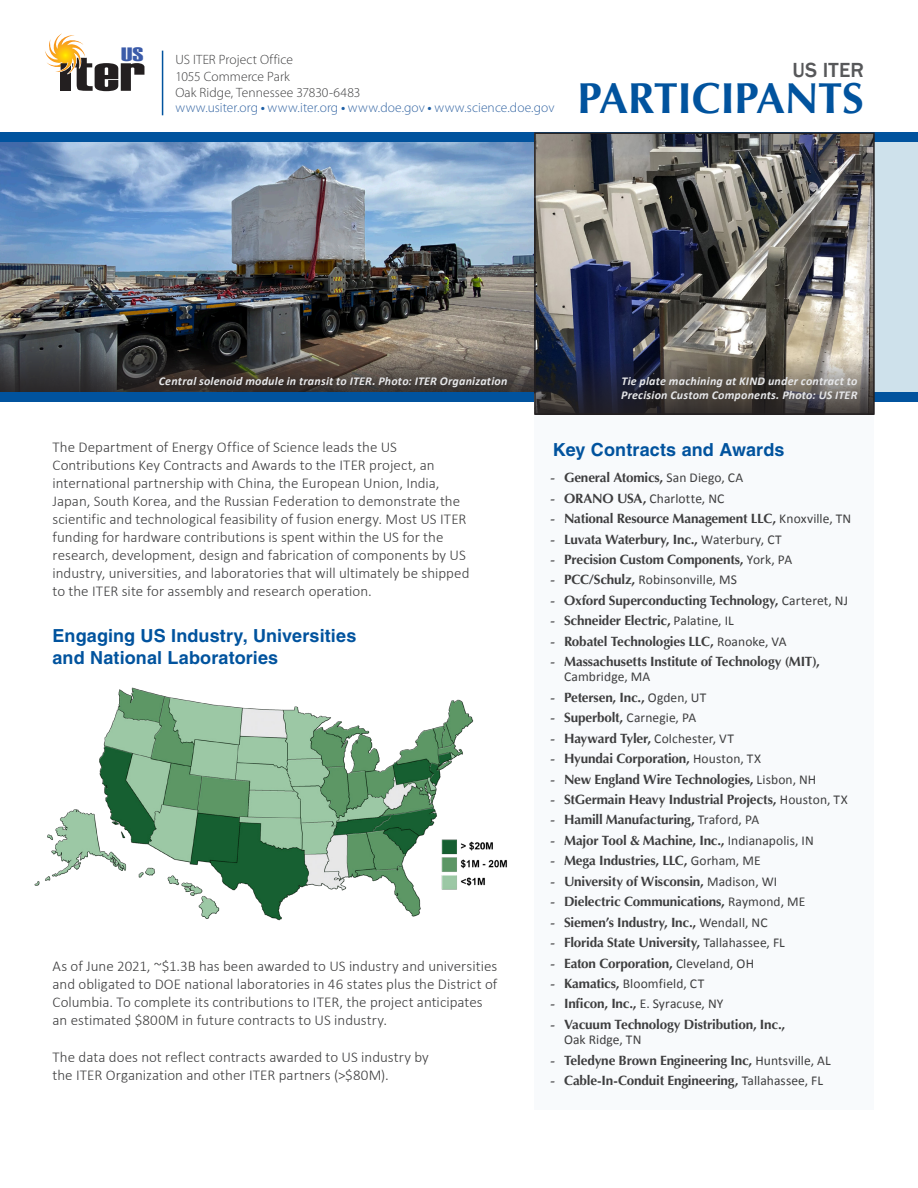
<style>
.page{position:relative;width:918px;height:1188px;background:#fff}
.page>*{position:absolute;margin:0;border:0;box-sizing:border-box;transform-origin:0 0}
.ITER___TITLE_pg_1{font:700 43.5px "Optima";letter-spacing:-.01em;color:#01539e}
.Big_Header{font:500 21px "Franklin Gothic";letter-spacing:.01em;color:#57585a}
.t1{font:19.2px "Haettenschweiler";color:#3b5ba9;scale:1.5 1}
.sub{font:700 18px/21.6px "Helvetica";letter-spacing:.005em;color:#01539e}
.body_text{font:300 15px/18px "Calibri";color:#3e3e3f}
.t2{font:700 13.5px/15.3px "Optima";letter-spacing:-.015em;color:#3e3e3f}
.t3{font:13.5px "Calibri";letter-spacing:.01em;color:#3e3e3f}
.t4{font:300 13.5px/16.5px "Myriad Pro";letter-spacing:.005em;color:#3e3e3f}
.t5{font:300 13.5px "Myriad Pro";letter-spacing:.01em;color:#3667a4}
.cities{font:italic 700 12px/14.4px "Calibri";letter-spacing:.02em;color:#e6e7e9}
.s1{font-weight:600;color:#1c5ea5}
.s2{font-family:"Book Antiqua";font-weight:400}
.s3{font-family:"Calibri";font-weight:400}
.s4{font-family:"Book Antiqua"}
.s5{font-family:"Optima";font-weight:700}
</style>
<div class="page">
<svg style="left:45px;top:33px;width:99px;height:58px"></svg>
<hr style="left:162px;top:51px;width:1px;height:64px;background:#01539e">
<div style="left:535px;top:403px;width:339px;height:706px;background:#f8fafc"></div>
<div style="left:523px;top:137px;width:395px;height:262px;background:#cee1eb"></div>
<img style="left:0;top:142px;width:534px;height:199px">
<svg style="left:0;top:341px;width:534px;height:51px;background:#4d4845"></svg>
<img style="left:34px;top:687px;width:473px;height:234px">
<div style="left:0;top:132px;width:918px;height:10px;background:#01539e"></div>
<div style="left:0;top:392px;width:918px;height:9px;background:#01539e"></div>
<div style="left:158px;top:376px;width:351px;height:14px;background:#231f20;opacity:.45"></div>
<img style="left:537px;top:135px;width:335px;height:221px">
<div style="left:534px;top:132px;width:341px;height:283px;border:2px solid #231f20"></div>
<svg style="left:536px;top:356px;width:338px;height:59px;background:#464346"></svg>
<h3 class="t1" style="left:121px;top:43px;width:17px">US</h3>
<p class="t4" style="left:176px;top:52px;width:187px">US ITER Project Office<br>1055 Commerce Park<br>Oak Ridge, Tennessee 37830-6483</p>
<p class="t5" style="left:176px;top:100px;width:380px">www.usiter.org <span class="s1">•</span> www.iter.org <span class="s1">•</span> www.doe.gov <span class="s1">•</span> www.science.doe.gov</p>
<p class="Big_Header" style="left:792px;top:57px;width:73px">US ITER</p>
<p class="ITER___TITLE_pg_1" style="left:578px;top:73px;width:288px">PARTICIPANTS</p>
<p class="cities" style="left:159px;top:374px;width:350px">Central solenoid module in transit to ITER. Photo: ITER Organization</p>
<p class="cities" style="left:621px;top:374px;width:238px">Tie plate machining at KIND under contract to<br>Precision Custom Components. Photo: US ITER</p>
<p class="body_text" style="left:52px;top:437px;width:346px">The Department of Energy Office of Science leads the US</p>
<p class="sub" style="left:553px;top:439px;width:233px">Key Contracts and Awards</p>
<p class="body_text" style="left:52px;top:455px;width:418px">Contributions Key Contracts and Awards to the ITER project, an international partnership with China, the European Union, India, Japan, South Korea, and the Russian Federation to demonstrate the scientific and technological feasibility of fusion energy. Most US ITER funding for hardware contributions is spent within the US for the research, development, design and fabrication of components by US industry, universities, and laboratories that will ultimately be shipped to the ITER site for assembly and research operation.</p>
<p class="t2" style="left:551px;top:470px;width:194px"><span class="s2">-</span> General Atomics, <span class="s3">San Diego, CA</span></p>
<p class="t3" style="left:551px;top:490px;width:175px"><span class="s4">-</span> <span class="s5">ORANO USA,</span> Charlotte, NC</p>
<p class="t2" style="left:551px;top:511px;width:302px"><span class="s2">-</span> National Resource Management LLC, <span class="s3">Knoxville, TN</span></p>
<p class="t2" style="left:551px;top:532px;width:233px"><span class="s2">-</span> Luvata Waterbury, Inc., <span class="s3">Waterbury, CT</span></p>
<p class="t2" style="left:551px;top:552px;width:243px"><span class="s2">-</span> Precision Custom Components, <span class="s3">York, PA</span></p>
<p class="t3" style="left:551px;top:571px;width:188px"><span class="s4">-</span> <span class="s5">PCC/Schulz,</span> Robinsonville, MS</p>
<p class="t2" style="left:551px;top:593px;width:299px"><span class="s2">-</span> Oxford Superconducting Technology, <span class="s3">Carteret, NJ</span></p>
<p class="t2" style="left:551px;top:613px;width:185px"><span class="s2">-</span> Schneider Electric, <span class="s3">Palatine, IL</span></p>
<p class="t2" style="left:551px;top:634px;width:238px"><span class="s2">-</span> Robatel Technologies LLC, <span class="s3">Roanoke, VA</span></p>
<p class="t2" style="left:564px;top:654px;width:257px;text-indent:-14px"><span class="s2">-</span> Massachusetts Institute of Technology (MIT),<br><span class="s3">Cambridge, MA</span></p>
<p class="t2" style="left:551px;top:690px;width:157px"><span class="s2">-</span> Petersen, Inc., <span class="s3">Ogden, UT</span></p>
<p class="t3" style="left:551px;top:709px;width:147px"><span class="s4">-</span> <span class="s5">Superbolt,</span> Carnegie, PA</p>
<p class="t2" style="left:551px;top:731px;width:185px"><span class="s2">-</span> Hayward Tyler, <span class="s3">Colchester, VT</span></p>
<p class="t2" style="left:551px;top:751px;width:212px"><span class="s2">-</span> Hyundai Corporation, <span class="s3">Houston, TX</span></p>
<p class="t2" style="left:551px;top:772px;width:267px"><span class="s2">-</span> New England Wire Technologies, <span class="s3">Lisbon, NH</span></p>
<p class="t2" style="left:551px;top:792px;width:299px"><span class="s2">-</span> StGermain Heavy Industrial Projects, <span class="s3">Houston, TX</span></p>
<p class="t2" style="left:551px;top:812px;width:210px"><span class="s2">-</span> Hamill Manufacturing, <span class="s3">Traford, PA</span></p>
<p class="t2" style="left:551px;top:833px;width:265px"><span class="s2">-</span> Major Tool &amp; Machine, Inc., <span class="s3">Indianapolis, IN</span></p>
<p class="t2" style="left:551px;top:853px;width:212px"><span class="s2">-</span> Mega Industries, LLC, <span class="s3">Gorham, ME</span></p>
<p class="t2" style="left:551px;top:874px;width:228px"><span class="s2">-</span> University of Wisconsin, <span class="s3">Madison, WI</span></p>
<p class="t2" style="left:551px;top:894px;width:256px"><span class="s2">-</span> Dielectric Communications, <span class="s3">Raymond, ME</span></p>
<p class="t2" style="left:551px;top:915px;width:218px"><span class="s2">-</span> Siemen’s Industry, Inc., <span class="s3">Wendall, NC</span></p>
<p class="t2" style="left:551px;top:935px;width:236px"><span class="s2">-</span> Florida State University, <span class="s3">Tallahassee, FL</span></p>
<p class="t2" style="left:551px;top:955px;width:205px"><span class="s2">-</span> Eaton Corporation, <span class="s3">Cleveland, OH</span></p>
<p class="t3" style="left:551px;top:975px;width:155px"><span class="s4">-</span> <span class="s5">Kamatics,</span> Bloomfield, CT</p>
<p class="t2" style="left:551px;top:996px;width:174px"><span class="s2">-</span> Inficon, Inc., <span class="s3">E. Syracuse, NY</span></p>
<p class="t2" style="left:564px;top:1017px;width:223px;text-indent:-14px"><span class="s2">-</span> Vacuum Technology Distribution, Inc.,<br><span class="s3">Oak Ridge, TN</span></p>
<p class="t2" style="left:551px;top:1052px;width:282px"><span class="s2">-</span> Teledyne Brown Engineering Inc, <span class="s3">Huntsville, AL</span></p>
<p class="t2" style="left:551px;top:1073px;width:274px"><span class="s2">-</span> Cable-In-Conduit Engineering, <span class="s3">Tallahassee, FL</span></p>
<p class="sub" style="left:52px;top:625px;width:305px">Engaging US Industry, Universities and National Laboratories</p>
<p class="body_text" style="left:52px;top:956px;width:446px">As of June 2021, ~$1.3B has been awarded to US industry and universities and obligated to DOE national laboratories in 46 states plus the District of Columbia. To complete its contributions to ITER, the project anticipates an estimated $800M in future contracts to US industry.</p>
<p class="body_text" style="left:52px;top:1047px;width:378px">The data does not reflect contracts awarded to US industry by the ITER Organization and other ITER partners (&gt;$80M).</p>
</div>
